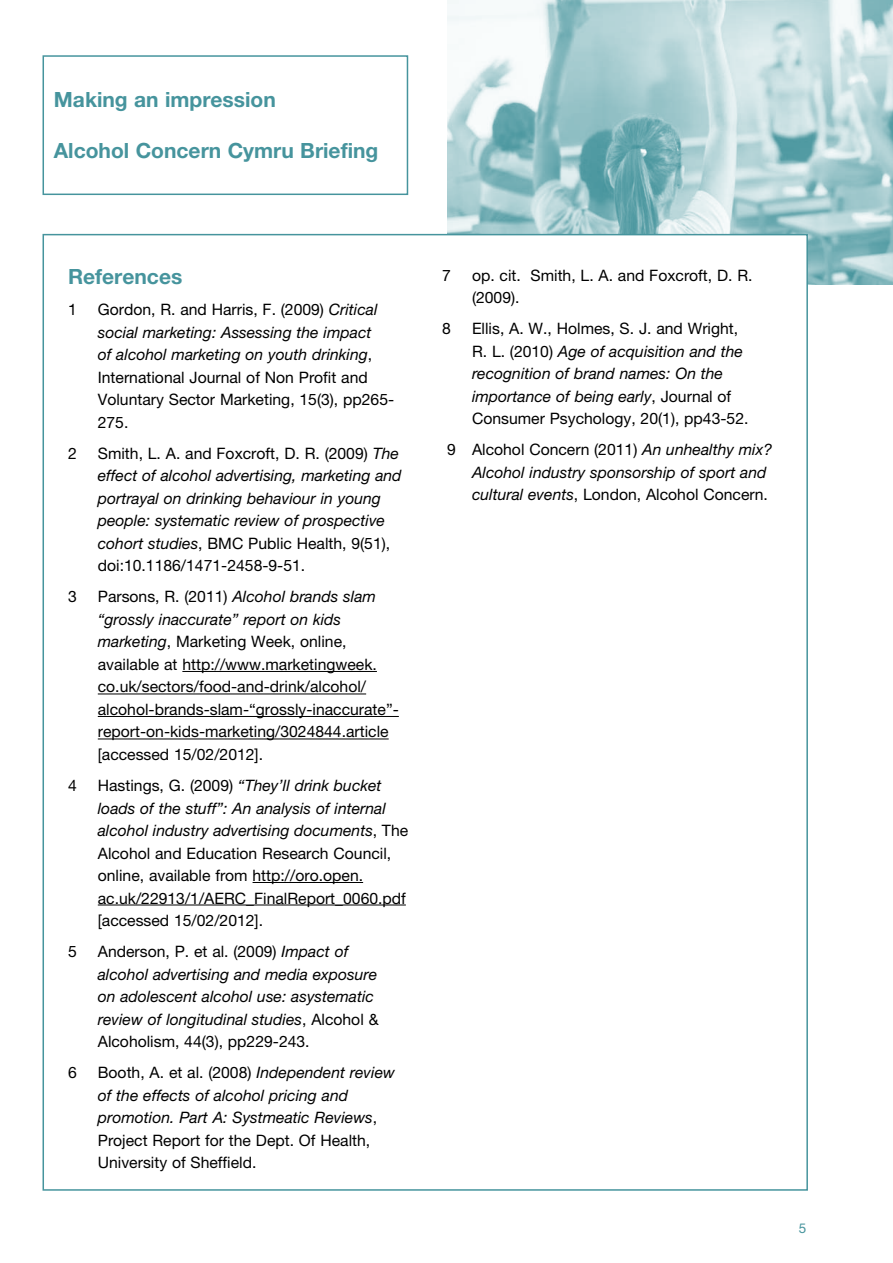
<style>
.page{position:relative;width:893px;height:1263px;background:#fff}
.page>*{position:absolute;margin:0;border:0;box-sizing:border-box;transform-origin:0 0}
.t1{font:700 21px "Helvetica Neue";color:#46949d}
.t2{font:15.75px/22.5px "Helvetica Neue";color:#000}
.t3{font:italic 15.75px/22.5px "Helvetica Neue";color:#000}
.t4{font:13.5px "Helvetica Neue";color:#46949d}
.s1{font-style:italic}
.s2{font-style:normal}
</style>
<div class="page">
<img style="left:447px;top:0;width:446px;height:285px">
<div style="left:43px;top:235px;width:764px;height:955px;background:#fff"></div>
<hr style="left:182px;top:671px;width:195px;height:1px;background:#000">
<hr style="left:98px;top:693px;width:268px;height:1px;background:#000">
<hr style="left:98px;top:716px;width:301px;height:1px;background:#000">
<hr style="left:98px;top:738px;width:291px;height:1px;background:#000">
<hr style="left:253px;top:882px;width:110px;height:1px;background:#000">
<hr style="left:98px;top:904px;width:308px;height:1px;background:#000">
<div style="left:43px;top:55px;width:365px;height:140px;border:2px solid #46949d"></div>
<h1 class="t1" style="left:54px;top:87px;width:223px">Making an impression</h1>
<h1 class="t1" style="left:54px;top:137px;width:326px">Alcohol Concern Cymru Briefing</h1>
<h1 class="t1" style="left:68px;top:264px;width:116px">References</h1>
<p class="t2" style="left:68px;top:298px;width:10px">1</p>
<p class="t2" style="left:98px;top:298px;width:298px">Gordon, R. and Harris, F. (2009) <span class="s1">Critical social marketing: Assessing the impact<br>of alcohol marketing on youth drinking</span>, International Journal of Non Profit and Voluntary Sector Marketing, 15(3), pp265- 275.</p>
<p class="t2" style="left:68px;top:442px;width:10px">2</p>
<p class="t3" style="left:98px;top:442px;width:305px"><span class="s2">Smith, L. A. and Foxcroft, D. R. (2009)</span> The effect of alcohol advertising, marketing and portrayal on drinking behaviour in young people: systematic review of prospective cohort studies<span class="s2">, BMC Public Health, 9(51), doi:10.1186/1471-2458-9-51.</span></p>
<p class="t2" style="left:68px;top:585px;width:10px">3</p>
<p class="t2" style="left:98px;top:585px;width:303px">Parsons, R. (2011) <span class="s1">Alcohol brands slam “grossly inaccurate” report on kids marketing</span>, Marketing Week, online, available at http://www.marketingweek. co.uk/sectors/food-and-drink/alcohol/ alcohol-brands-slam-“grossly-inaccurate”- report-on-kids-marketing/3024844.article [accessed 15/02/2012].</p>
<p class="t2" style="left:68px;top:774px;width:10px">4</p>
<p class="t2" style="left:98px;top:774px;width:312px">Hastings, G. (2009) <span class="s1">“They’ll drink bucket loads of the stuff”: An analysis of internal alcohol industry advertising documents</span>, The Alcohol and Education Research Council, online, available from http://oro.open. ac.uk/22913/1/AERC_FinalReport_0060.pdf [accessed 15/02/2012].</p>
<p class="t2" style="left:68px;top:940px;width:10px">5</p>
<p class="t3" style="left:98px;top:940px;width:282px"><span class="s2">Anderson, P. et al. (2009)</span> Impact of alcohol advertising and media exposure on adolescent alcohol use: asystematic review of longitudinal studies<span class="s2">, Alcohol &amp; Alcoholism, 44(3), pp229-243.</span></p>
<p class="t2" style="left:68px;top:1061px;width:10px">6</p>
<p class="t3" style="left:98px;top:1061px;width:299px"><span class="s2">Booth, A. et al. (2008)</span> Independent review of the effects of alcohol pricing and promotion. Part A: Systmeatic Reviews<span class="s2">, Project Report for the Dept. Of Health, University of Sheffield.</span></p>
<p class="t2" style="left:442px;top:263px;width:10px">7</p>
<p class="t2" style="left:472px;top:263px;width:282px">op. cit. Smith, L. A. and Foxcroft, D. R. (2009).</p>
<p class="t2" style="left:442px;top:317px;width:10px">8</p>
<p class="t2" style="left:472px;top:317px;width:278px">Ellis, A. W., Holmes, S. J. and Wright, R. L. (2010) <span class="s1">Age of acquisition and the recognition of brand names: On the importance of being early</span>, Journal of Consumer Psychology, 20(1), pp43-52.</p>
<p class="t3" style="left:472px;top:438px;width:302px;text-indent:-25px"><span class="s2">9 Alcohol Concern (2011)</span> An unhealthy mix?<br>Alcohol industry sponsorship of sport and cultural events<span class="s2">, London, Alcohol Concern.</span></p>
<p class="t4" style="left:799px;top:1220px;width:9px">5</p>
</div>
